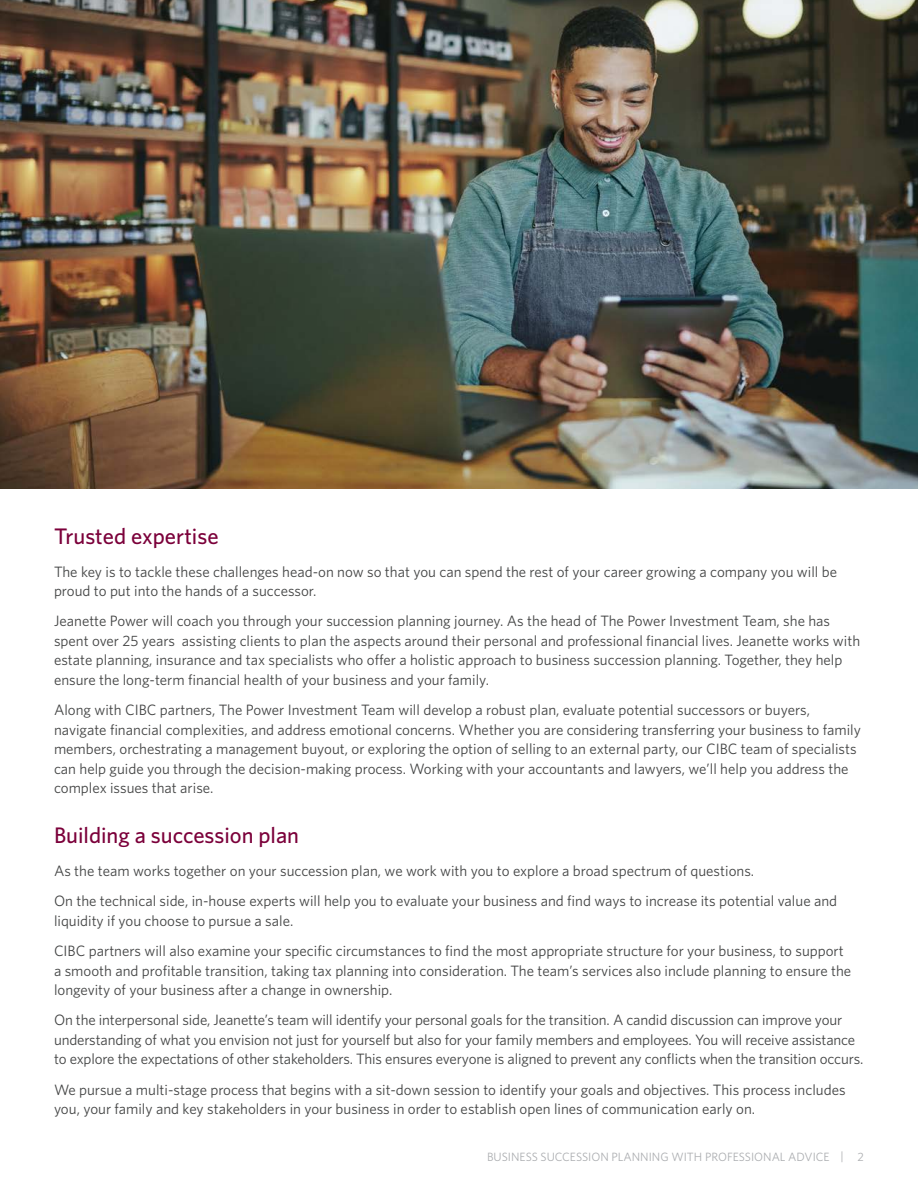
<style>
.page{position:relative;width:918px;height:1188px;background:#fff}
.page>*{position:absolute;margin:0;border:0;box-sizing:border-box;transform-origin:0 0}
.Subheader_H2{font:500 22.5px "Whitney";color:#7b003a}
.Body_P{font:15px/19.5px "Whitney";color:#434444}
.t1{font:12px "Whitney";color:#acaeb1}
</style>
<div class="page">
<img style="left:0;top:0;width:918px;height:489px">
<h2 class="Subheader_H2" style="left:54px;top:521px;width:166px">Trusted expertise</h2>
<p class="Body_P" style="left:54px;top:561px;width:785px">The key is to tackle these challenges head-on now so that you can spend the rest of your career growing a company you will be proud to put into the hands of a successor.</p>
<p class="Body_P" style="left:54px;top:611px;width:808px">Jeanette Power will coach you through your succession planning journey. As the head of The Power Investment Team, she has spent over 25 years assisting clients to plan the aspects around their personal and professional financial lives. Jeanette works with estate planning, insurance and tax specialists who offer a holistic approach to business succession planning. Together, they help ensure the long-term financial health of your business and your family.</p>
<p class="Body_P" style="left:54px;top:700px;width:809px">Along with CIBC partners, The Power Investment Team will develop a robust plan, evaluate potential successors or buyers, navigate financial complexities, and address emotional concerns. Whether you are considering transferring your business to family members, orchestrating a management buyout, or exploring the option of selling to an external party, our CIBC team of specialists can help guide you through the decision-making process. Working with your accountants and lawyers, we’ll help you address the complex issues that arise.</p>
<h2 class="Subheader_H2" style="left:54px;top:820px;width:247px">Building a succession plan</h2>
<p class="Body_P" style="left:54px;top:861px;width:702px">As the team works together on your succession plan, we work with you to explore a broad spectrum of questions.</p>
<p class="Body_P" style="left:54px;top:891px;width:785px">On the technical side, in-house experts will help you to evaluate your business and find ways to increase its potential value and liquidity if you choose to pursue a sale.</p>
<p class="Body_P" style="left:54px;top:941px;width:799px">CIBC partners will also examine your specific circumstances to find the most appropriate structure for your business, to support a smooth and profitable transition, taking tax planning into consideration. The team’s services also include planning to ensure the longevity of your business after a change in ownership.</p>
<p class="Body_P" style="left:54px;top:1010px;width:811px">On the interpersonal side, Jeanette’s team will identify your personal goals for the transition. A candid discussion can improve your understanding of what you envision not just for yourself but also for your family members and employees. You will receive assistance to explore the expectations of other stakeholders. This ensures everyone is aligned to prevent any conflicts when the transition occurs.</p>
<p class="Body_P" style="left:54px;top:1079px;width:793px">We pursue a multi-stage process that begins with a sit-down session to identify your goals and objectives. This process includes you, your family and key stakeholders in your business in order to establish open lines of communication early on.</p>
<p class="t1" style="left:487px;top:1149px;width:378px">BUSINESS SUCCESSION PLANNING WITH PROFESSIONAL ADVICE | 2</p>
</div>
